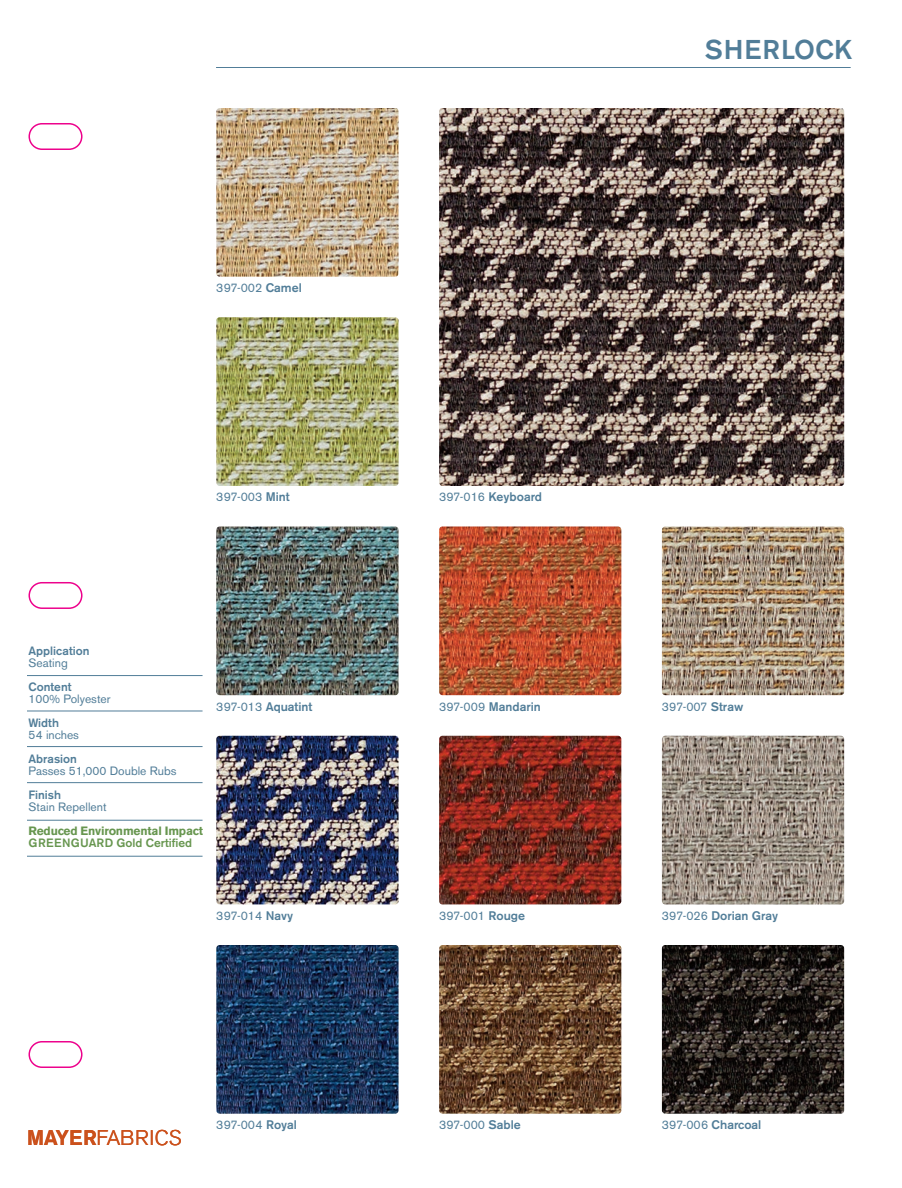
<style>
.page{position:relative;width:902px;height:1188px;background:#fff}
.page>*{position:absolute;margin:0;border:0;box-sizing:border-box;transform-origin:0 0}
.t1{font:500 27px "Akzidenz Grotesk BE";letter-spacing:.04em;color:#517d98}
.t2{font:300 21px "Akzidenz Grotesk BE";letter-spacing:.01em;color:#cb511c}
.t3{font:12.3px "Akzidenz Grotesk BE";color:#517d98}
.t4{font:500 12.3px "Akzidenz Grotesk BE";color:#517d98}
.t5{font:12px "Akzidenz Grotesk BE";color:#517d98}
.t6{font:500 12px "Akzidenz Grotesk BE";color:#517d98}
.t7{font:700 12px "Akzidenz Grotesk BE";letter-spacing:-.015em;color:#67964f}
.t8{font:500 12px "Akzidenz Grotesk BE";color:#67964f}
.s1{font-weight:500}
.s2{font-weight:400}
</style>
<div class="page">
<svg style="left:28px;top:582px;width:54px;height:27px"></svg>
<svg style="left:28px;top:1041px;width:54px;height:27px"></svg>
<svg style="left:28px;top:123px;width:54px;height:27px"></svg>
<hr style="left:216px;top:67px;width:634px;height:1px;background:#517d98">
<hr style="left:27px;top:675px;width:175px;height:1px;background:#517d98">
<hr style="left:27px;top:711px;width:175px;height:1px;background:#517d98">
<hr style="left:27px;top:746px;width:175px;height:1px;background:#517d98">
<hr style="left:27px;top:782px;width:175px;height:1px;background:#517d98">
<hr style="left:27px;top:820px;width:175px;height:1px;background:#517d98">
<hr style="left:27px;top:856px;width:175px;height:1px;background:#517d98">
<img style="left:216px;top:108px;width:182px;height:169px">
<img style="left:439px;top:108px;width:405px;height:378px">
<img style="left:216px;top:317px;width:182px;height:169px">
<img style="left:216px;top:526px;width:182px;height:169px">
<img style="left:439px;top:526px;width:182px;height:169px">
<img style="left:662px;top:526px;width:182px;height:169px">
<img style="left:216px;top:736px;width:182px;height:168px">
<img style="left:439px;top:736px;width:182px;height:168px">
<img style="left:662px;top:736px;width:182px;height:168px">
<img style="left:216px;top:945px;width:182px;height:169px">
<img style="left:439px;top:945px;width:182px;height:169px">
<img style="left:662px;top:945px;width:182px;height:169px">
<h1 class="t1" style="left:705px;top:40px;width:149px">SHERLOCK</h1>
<p class="t3" style="left:216px;top:284px;width:87px">397-002 <span class="s1">Camel</span></p>
<p class="t3" style="left:216px;top:493px;width:75px">397-003 <span class="s1">Mint</span></p>
<p class="t4" style="left:439px;top:493px;width:105px"><span class="s2">397-016</span> Keyboard</p>
<p class="t6" style="left:28px;top:647px;width:62px">Application</p>
<p class="t5" style="left:28px;top:659px;width:41px">Seating</p>
<p class="t6" style="left:28px;top:683px;width:44px">Content</p>
<p class="t5" style="left:28px;top:695px;width:84px">100% Polyester</p>
<p class="t6" style="left:28px;top:719px;width:32px">Width</p>
<p class="t5" style="left:28px;top:731px;width:52px">54 inches</p>
<p class="t6" style="left:28px;top:755px;width:50px">Abrasion</p>
<p class="t5" style="left:28px;top:767px;width:149px">Passes 51,000 Double Rubs</p>
<p class="t6" style="left:28px;top:791px;width:34px">Finish</p>
<p class="t5" style="left:28px;top:803px;width:80px">Stain Repellent</p>
<p class="t7" style="left:28px;top:826px;width:176px">Reduced Environmental Impact</p>
<p class="t8" style="left:28px;top:839px;width:165px">GREENGUARD Gold Certified</p>
<p class="t4" style="left:216px;top:702px;width:98px"><span class="s2">397-013</span> Aquatint</p>
<p class="t4" style="left:439px;top:702px;width:103px"><span class="s2">397-009</span> Mandarin</p>
<p class="t3" style="left:662px;top:702px;width:83px">397-007 <span class="s1">Straw</span></p>
<p class="t3" style="left:216px;top:911px;width:78px">397-014 <span class="s1">Navy</span></p>
<p class="t3" style="left:439px;top:911px;width:88px">397-001 <span class="s1">Rouge</span></p>
<p class="t4" style="left:662px;top:911px;width:118px"><span class="s2">397-026</span> Dorian Gray</p>
<h2 class="t2" style="left:27px;top:1129px;width:156px"><span class="s1">MAYER</span>FABRICS</h2>
<p class="t3" style="left:216px;top:1121px;width:82px">397-004 <span class="s1">Royal</span></p>
<p class="t3" style="left:439px;top:1121px;width:83px">397-000 <span class="s1">Sable</span></p>
<p class="t4" style="left:662px;top:1121px;width:101px"><span class="s2">397-006</span> Charcoal</p>
</div>
